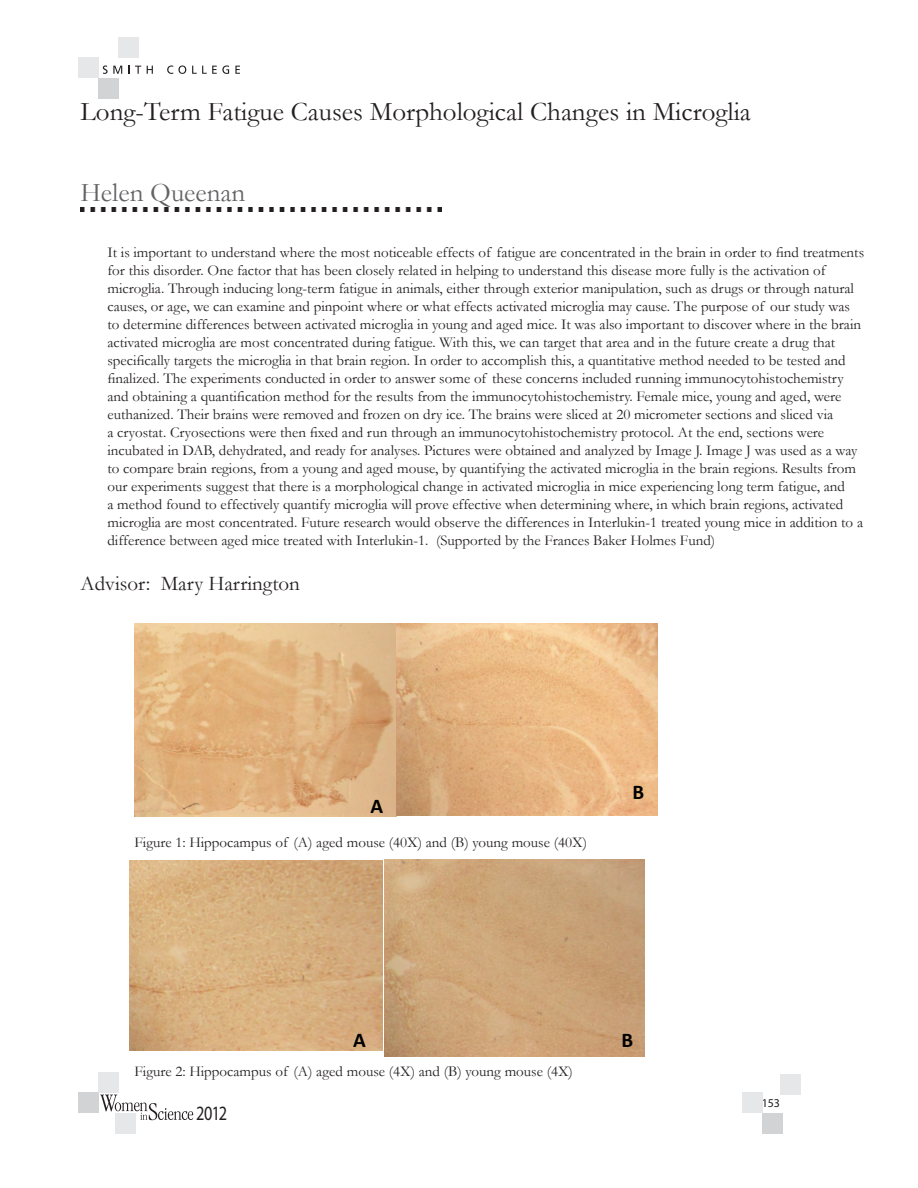
<style>
.page{position:relative;width:918px;height:1188px;background:#fff}
.page>*{position:absolute;margin:0;border:0;box-sizing:border-box;transform-origin:0 0}
.t1{font:27px "Garamond";color:#231f20}
.author{font:27px "Garamond";color:#636366}
.Advisor{font:21px "Garamond";color:#231f20}
.Normal__Web{font:700 21px "Calibri";color:#000}
.t2{font:20.4px "Myriad";color:#231f20;scale:.8 1}
.Body_Text_1st_paragr{font:15px/18px "Garamond";color:#231f20}
.Body_Text{font:15px "Garamond";color:#231f20}
.t3{font:12px "Myriad Pro";color:#231f20}
</style>
<div class="page">
<svg style="left:103px;top:66px;width:19px;height:8px"></svg>
<svg style="left:129px;top:66px;width:12px;height:8px"></svg>
<svg style="left:147px;top:66px;width:6px;height:8px"></svg>
<svg style="left:167px;top:65px;width:19px;height:9px"></svg>
<svg style="left:192px;top:65px;width:37px;height:9px"></svg>
<svg style="left:235px;top:66px;width:5px;height:8px"></svg>
<div style="left:78px;top:58px;width:20px;height:20px;background:#e6e7e8"></div>
<div style="left:98px;top:78px;width:21px;height:20px;background:#d1d3d4"></div>
<div style="left:119px;top:37px;width:20px;height:20px;background:#e6e7e8"></div>
<div style="left:742px;top:1093px;width:20px;height:20px;background:#e6e7e8"></div>
<div style="left:762px;top:1113px;width:21px;height:21px;background:#d1d3d4"></div>
<div style="left:781px;top:1075px;width:20px;height:20px;background:#e6e7e8"></div>
<div style="left:78px;top:1093px;width:20px;height:20px;background:#d1d3d4"></div>
<div style="left:98px;top:1072px;width:21px;height:21px;background:#e6e7e8"></div>
<div style="left:116px;top:1114px;width:20px;height:20px;background:#e6e7e8"></div>
<svg style="left:100px;top:1095px;width:93px;height:25px"></svg>
<img style="left:134px;top:623px;width:263px;height:194px">
<img style="left:397px;top:623px;width:261px;height:192px">
<img style="left:129px;top:860px;width:254px;height:190px">
<img style="left:384px;top:860px;width:261px;height:196px">
<img style="left:80px;top:207px;width:362px;height:5px">
<p class="t1" style="left:80px;top:94px;width:672px">Long-Term Fatigue Causes Morphological Changes in Microglia</p>
<p class="author" style="left:80px;top:175px;width:166px">Helen Queenan</p>
<p class="Body_Text_1st_paragr" style="left:107px;top:243px;width:758px">It is important to understand where the most noticeable effects of fatigue are concentrated in the brain in order to find treatments for this disorder. One factor that has been closely related in helping to understand this disease more fully is the activation of microglia. Through inducing long-term fatigue in animals, either through exterior manipulation, such as drugs or through natural causes, or age, we can examine and pinpoint where or what effects activated microglia may cause. The purpose of our study was to determine differences between activated microglia in young and aged mice. It was also important to discover where in the brain activated microglia are most concentrated during fatigue. With this, we can target that area and in the future create a drug that specifically targets the microglia in that brain region. In order to accomplish this, a quantitative method needed to be tested and finalized. The experiments conducted in order to answer some of these concerns included running immunocytohistochemistry and obtaining a quantification method for the results from the immunocytohistochemistry. Female mice, young and aged, were euthanized. Their brains were removed and frozen on dry ice. The brains were sliced at 20 micrometer sections and sliced via<br>a cryostat. Cryosections were then fixed and run through an immunocytohistochemistry protocol. At the end, sections were incubated in DAB, dehydrated, and ready for analyses. Pictures were obtained and analyzed by Image J. Image J was used as a way to compare brain regions, from a young and aged mouse, by quantifying the activated microglia in the brain regions. Results from our experiments suggest that there is a morphological change in activated microglia in mice experiencing long term fatigue, and<br>a method found to effectively quantify microglia will prove effective when determining where, in which brain regions, activated microglia are most concentrated. Future research would observe the differences in Interlukin-1 treated young mice in addition to a difference between aged mice treated with Interlukin-1. (Supported by the Frances Baker Holmes Fund)</p>
<p class="Advisor" style="left:80px;top:569px;width:221px">Advisor: Mary Harrington</p>
<p class="Normal__Web" style="left:370px;top:793px;width:14px">A</p>
<p class="Body_Text" style="left:134px;top:832px;width:454px">Figure 1: Hippocampus of (A) aged mouse (40X) and (B) young mouse (40X)</p>
<p class="Normal__Web" style="left:633px;top:779px;width:13px">B</p>
<p class="Normal__Web" style="left:353px;top:1027px;width:14px">A</p>
<p class="Body_Text_1st_paragr" style="left:134px;top:1062px;width:440px">Figure 2: Hippocampus of (A) aged mouse (4X) and (B) young mouse (4X)</p>
<h3 class="t2" style="left:196px;top:1103px;width:40px">2012</h3>
<p class="Normal__Web" style="left:622px;top:1027px;width:13px">B</p>
<p class="t3" style="left:762px;top:1096px;width:20px">153</p>
</div>
